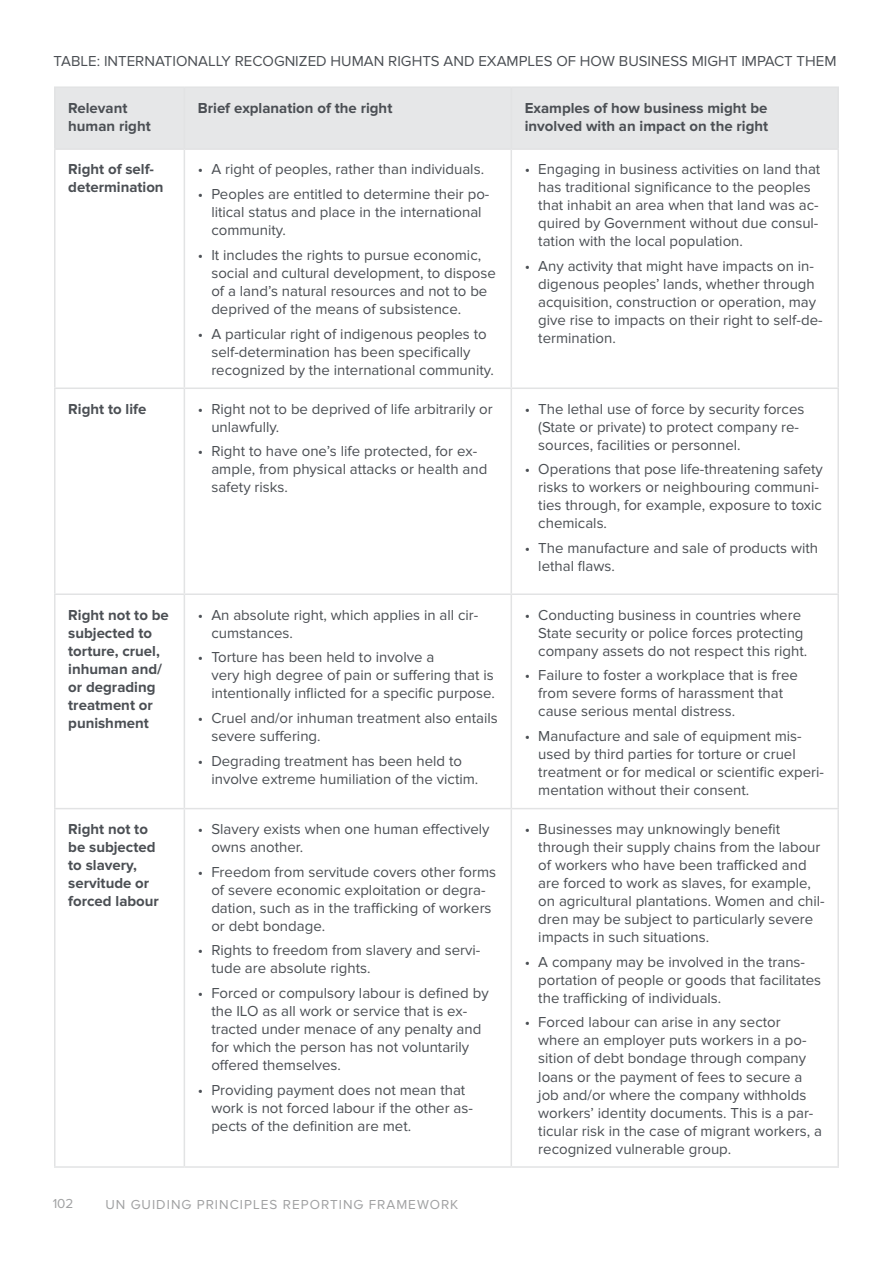
<style>
.page{position:relative;width:893px;height:1263px;background:#fff}
.page>*{position:absolute;margin:0;border:0;box-sizing:border-box;transform-origin:0 0}
.t1{font:15px/18px "Proxima Nova";color:#4b4f54}
.t2{font:700 15px/18px "Proxima Nova";color:#4b4f54}
.t3{font:13.5px "Proxima Nova A";letter-spacing:.075em;color:#a0a1a2}
</style>
<div class="page">
<div style="left:56px;top:88px;width:781px;height:60px;background:#e6e7e8"></div>
<hr style="left:54px;top:88px;width:2px;height:60px;background:#e2e3e4">
<hr style="left:184px;top:88px;width:1px;height:60px;background:#e2e3e4">
<hr style="left:511px;top:88px;width:1px;height:60px;background:#e2e3e4">
<hr style="left:54px;top:150px;width:2px;height:237px;background:#e2e3e4">
<hr style="left:184px;top:150px;width:1px;height:237px;background:#e2e3e4">
<hr style="left:511px;top:150px;width:1px;height:237px;background:#e2e3e4">
<hr style="left:54px;top:387px;width:130px;height:2px;background:#e2e3e4">
<hr style="left:54px;top:389px;width:2px;height:204px;background:#e2e3e4">
<hr style="left:184px;top:387px;width:327px;height:2px;background:#e2e3e4">
<hr style="left:184px;top:389px;width:1px;height:204px;background:#e2e3e4">
<hr style="left:511px;top:387px;width:328px;height:2px;background:#e2e3e4">
<hr style="left:511px;top:389px;width:1px;height:204px;background:#e2e3e4">
<hr style="left:54px;top:593px;width:130px;height:2px;background:#e2e3e4">
<hr style="left:54px;top:595px;width:2px;height:213px;background:#e2e3e4">
<hr style="left:184px;top:593px;width:327px;height:2px;background:#e2e3e4">
<hr style="left:184px;top:595px;width:1px;height:213px;background:#e2e3e4">
<hr style="left:511px;top:593px;width:328px;height:2px;background:#e2e3e4">
<hr style="left:511px;top:595px;width:1px;height:213px;background:#e2e3e4">
<hr style="left:54px;top:808px;width:130px;height:1px;background:#e2e3e4">
<hr style="left:54px;top:809px;width:2px;height:357px;background:#e2e3e4">
<hr style="left:184px;top:808px;width:327px;height:1px;background:#e2e3e4">
<hr style="left:184px;top:809px;width:1px;height:357px;background:#e2e3e4">
<hr style="left:511px;top:808px;width:328px;height:1px;background:#e2e3e4">
<hr style="left:511px;top:809px;width:1px;height:357px;background:#e2e3e4">
<hr style="left:54px;top:86px;width:130px;height:2px;background:#e2e3e4">
<hr style="left:184px;top:86px;width:327px;height:2px;background:#e2e3e4">
<hr style="left:511px;top:86px;width:328px;height:2px;background:#e2e3e4">
<hr style="left:837px;top:88px;width:2px;height:60px;background:#e2e3e4">
<hr style="left:54px;top:148px;width:130px;height:2px;background:#e2e3e4">
<hr style="left:184px;top:148px;width:327px;height:2px;background:#e2e3e4">
<hr style="left:511px;top:148px;width:328px;height:2px;background:#e2e3e4">
<hr style="left:837px;top:150px;width:2px;height:237px;background:#e2e3e4">
<hr style="left:837px;top:389px;width:2px;height:204px;background:#e2e3e4">
<hr style="left:837px;top:595px;width:2px;height:213px;background:#e2e3e4">
<hr style="left:837px;top:809px;width:2px;height:357px;background:#e2e3e4">
<hr style="left:54px;top:1166px;width:130px;height:2px;background:#e2e3e4">
<hr style="left:184px;top:1166px;width:327px;height:2px;background:#e2e3e4">
<hr style="left:511px;top:1166px;width:328px;height:2px;background:#e2e3e4">
<p class="t1" style="left:54px;top:52px;width:784px">TABLE: INTERNATIONALLY RECOGNIZED HUMAN RIGHTS AND EXAMPLES OF HOW BUSINESS MIGHT IMPACT THEM</p>
<p class="t2" style="left:68px;top:99px;width:84px">Relevant human right</p>
<p class="t2" style="left:198px;top:99px;width:196px">Brief explanation of the right</p>
<p class="t2" style="left:525px;top:99px;width:245px">Examples of how business might be involved with an impact on the right</p>
<p class="t2" style="left:68px;top:161px;width:97px">Right of self&shy;determination</p>
<p class="t1" style="left:198px;top:161px;width:288px">• A right of peoples, rather than individuals.</p>
<p class="t1" style="left:211px;top:185px;width:280px;text-indent:-14px">• Peoples are entitled to determine their po&shy;litical status and place in the international community.</p>
<p class="t1" style="left:211px;top:246px;width:286px;text-indent:-14px">• It includes the rights to pursue economic, social and cultural development, to dispose of a land’s natural resources and not to be deprived of the means of subsistence.</p>
<p class="t1" style="left:211px;top:325px;width:284px;text-indent:-14px">• A particular right of indigenous peoples to self-determination has been specifically recognized by the international community.</p>
<p class="t1" style="left:538px;top:161px;width:283px;text-indent:-14px">• Engaging in business activities on land that has traditional significance to the peoples that inhabit an area when that land was ac&shy;quired by Government without due consul&shy;tation with the local population.</p>
<p class="t1" style="left:538px;top:257px;width:286px;text-indent:-14px">• Any activity that might have impacts on in&shy;digenous peoples’ lands, whether through acquisition, construction or operation, may give rise to impacts on their right to self-de&shy;termination.</p>
<p class="t2" style="left:68px;top:400px;width:80px">Right to life</p>
<p class="t1" style="left:211px;top:400px;width:283px;text-indent:-14px">• Right not to be deprived of life arbitrarily or unlawfully.</p>
<p class="t1" style="left:211px;top:443px;width:277px;text-indent:-14px">• Right to have one’s life protected, for ex&shy;ample, from physical attacks or health and safety risks.</p>
<p class="t2" style="left:68px;top:606px;width:102px">Right not to be subjected to torture, cruel, inhuman and/ or degrading treatment or punishment</p>
<p class="t1" style="left:211px;top:606px;width:269px;text-indent:-14px">• An absolute right, which applies in all cir&shy;cumstances.</p>
<p class="t1" style="left:211px;top:648px;width:285px;text-indent:-14px">• Torture has been held to involve a<br>very high degree of pain or suffering that is intentionally inflicted for a specific purpose.</p>
<p class="t1" style="left:211px;top:709px;width:288px;text-indent:-14px">• Cruel and/or inhuman treatment also entails severe suffering.</p>
<p class="t1" style="left:211px;top:752px;width:268px;text-indent:-14px">• Degrading treatment has been held to involve extreme humiliation of the victim.</p>
<p class="t2" style="left:68px;top:820px;width:92px">Right not to be subjected to slavery, servitude or forced labour</p>
<p class="t1" style="left:211px;top:820px;width:280px;text-indent:-14px">• Slavery exists when one human effectively owns another.</p>
<p class="t1" style="left:211px;top:863px;width:286px;text-indent:-14px">• Freedom from servitude covers other forms of severe economic exploitation or degra&shy;dation, such as in the trafficking of workers or debt bondage.</p>
<p class="t1" style="left:211px;top:942px;width:271px;text-indent:-14px">• Rights to freedom from slavery and servi&shy;tude are absolute rights.</p>
<p class="t1" style="left:211px;top:984px;width:279px;text-indent:-14px">• Forced or compulsory labour is defined by the ILO as all work or service that is ex&shy;tracted under menace of any penalty and for which the person has not voluntarily offered themselves.</p>
<p class="t1" style="left:211px;top:1081px;width:263px;text-indent:-14px">• Providing payment does not mean that work is not forced labour if the other as&shy;pects of the definition are met.</p>
<p class="t3" style="left:53px;top:1195px;width:22px">102</p>
<p class="t3" style="left:105px;top:1197px;width:354px">UN GUIDING PRINCIPLES REPORTING FRAMEWORK</p>
<p class="t1" style="left:538px;top:400px;width:268px;text-indent:-14px">• The lethal use of force by security forces (State or private) to protect company re&shy;sources, facilities or personnel.</p>
<p class="t1" style="left:538px;top:461px;width:286px;text-indent:-14px">• Operations that pose life-threatening safety risks to workers or neighbouring communi&shy;ties through, for example, exposure to toxic chemicals.</p>
<p class="t1" style="left:538px;top:539px;width:281px;text-indent:-14px">• The manufacture and sale of products with lethal flaws.</p>
<p class="t1" style="left:538px;top:606px;width:270px;text-indent:-14px">• Conducting business in countries where<br>State security or police forces protecting company assets do not respect this right.</p>
<p class="t1" style="left:538px;top:666px;width:261px;text-indent:-14px">• Failure to foster a workplace that is free from severe forms of harassment that cause serious mental distress.</p>
<p class="t1" style="left:538px;top:727px;width:287px;text-indent:-14px">• Manufacture and sale of equipment mis&shy;used by third parties for torture or cruel treatment or for medical or scientific experi&shy;mentation without their consent.</p>
<p class="t1" style="left:538px;top:820px;width:288px;text-indent:-14px">• Businesses may unknowingly benefit through their supply chains from the labour of workers who have been trafficked and are forced to work as slaves, for example, on agricultural plantations. Women and chil&shy;dren may be subject to particularly severe impacts in such situations.</p>
<p class="t1" style="left:538px;top:953px;width:284px;text-indent:-14px">• A company may be involved in the trans&shy;portation of people or goods that facilitates the trafficking of individuals.</p>
<p class="t1" style="left:538px;top:1014px;width:285px;text-indent:-14px">• Forced labour can arise in any sector where an employer puts workers in a po&shy;sition of debt bondage through company loans or the payment of fees to secure a job and/or where the company withholds workers’ identity documents. This is a par&shy;ticular risk in the case of migrant workers, a recognized vulnerable group.</p>
</div>
